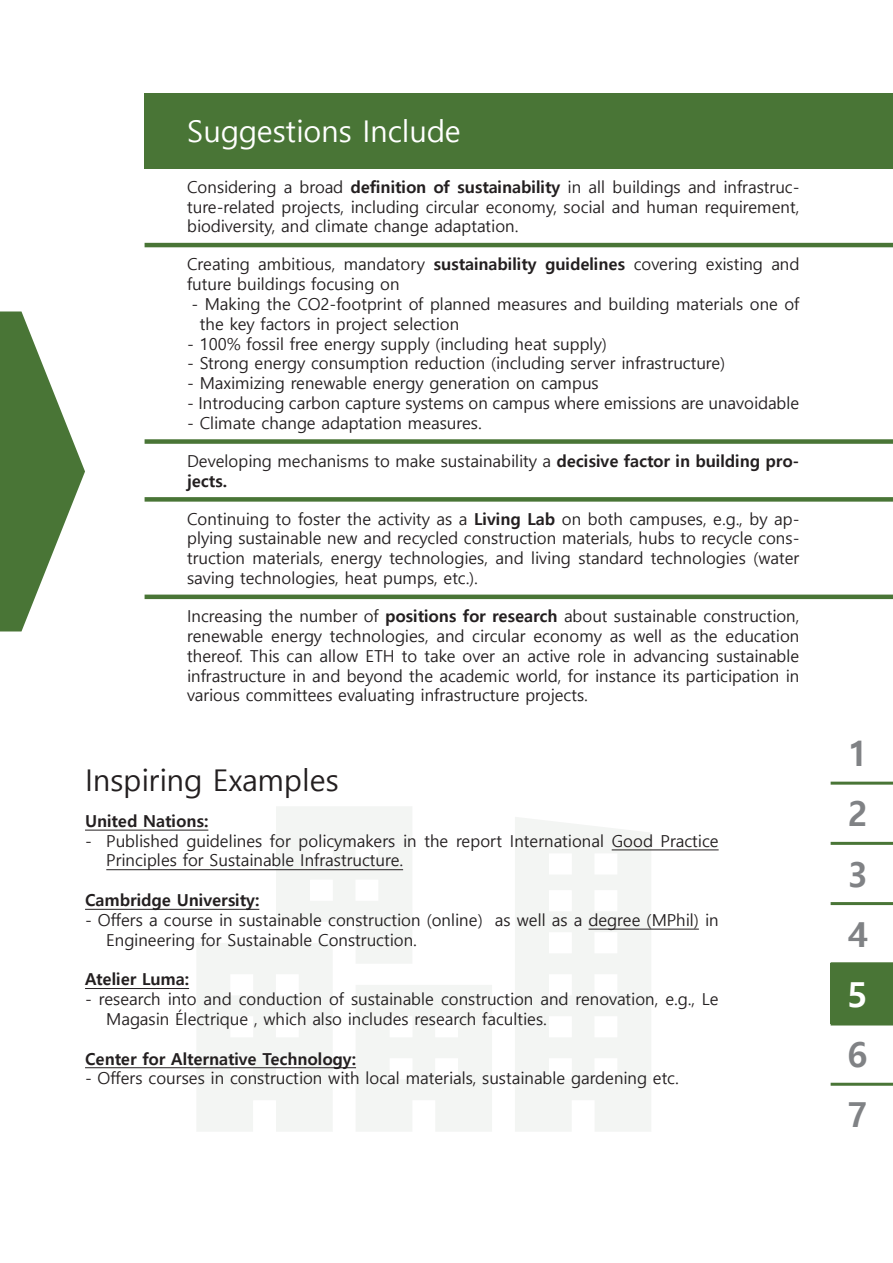
<style>
.page{position:relative;width:893px;height:1263px;background:#fff}
.page>*{position:absolute;margin:0;border:0;box-sizing:border-box;transform-origin:0 0}
.t1{font:700 34.5px "Malgun Gothic";color:#808285}
.t2{font:700 34.5px "Malgun Gothic";color:#fff}
.Header_2_B{font:30px "Malgun Gothic";color:#fff}
.Header_2_B-2{font:30px "Malgun Gothic";color:#231f20}
.t3{font:16.5px/19.8px "Malgun Gothic";color:#231f20}
.t4{font:700 16.5px "Malgun Gothic";color:#231f20}
.s1{font-weight:700}
</style>
<div class="page">
<svg style="left:515px;top:817px;width:136px;height:314px"></svg>
<svg style="left:196px;top:807px;width:296px;height:324px"></svg>
<div style="left:145px;top:94px;width:748px;height:75px;background:#497536"></div>
<hr style="left:85px;top:830px;width:123px;height:1px;background:#231f20">
<hr style="left:612px;top:849px;width:107px;height:1px;background:#231f20">
<hr style="left:106px;top:869px;width:297px;height:1px;background:#231f20">
<hr style="left:85px;top:909px;width:174px;height:1px;background:#231f20">
<hr style="left:588px;top:929px;width:111px;height:1px;background:#231f20">
<hr style="left:85px;top:988px;width:104px;height:1px;background:#231f20">
<hr style="left:85px;top:1067px;width:271px;height:1px;background:#231f20">
<hr style="left:145px;top:243px;width:748px;height:4px;background:#497536">
<div style="left:145px;top:439px;width:748px;height:5px;background:#497536"></div>
<div style="left:145px;top:497px;width:748px;height:5px;background:#497536"></div>
<hr style="left:145px;top:595px;width:748px;height:4px;background:#497536">
<div style="left:831px;top:964px;width:62px;height:60px;background:#497536"></div>
<hr style="left:831px;top:842px;width:62px;height:3px;background:#497536">
<hr style="left:831px;top:902px;width:62px;height:3px;background:#497536">
<hr style="left:831px;top:962px;width:62px;height:3px;background:#497536">
<hr style="left:831px;top:1022px;width:62px;height:3px;background:#497536">
<hr style="left:831px;top:1083px;width:62px;height:3px;background:#497536">
<hr style="left:831px;top:782px;width:62px;height:3px;background:#497536">
<svg style="left:0;top:311px;width:85px;height:320px"></svg>
<p class="Header_2_B" style="left:187px;top:114px;width:275px">Suggestions Include</p>
<p class="t3" style="left:187px;top:177px;width:614px;text-align:justify">Considering a broad <span class="s1">definition of sustainability</span> in all buildings and infrastruc&shy;ture-related projects, including circular economy, social and human requirement, biodiversity, and climate change adaptation.</p>
<p class="t3" style="left:187px;top:255px;width:614px">Creating ambitious, mandatory <span class="s1">sustainability guidelines</span> covering existing and future buildings focusing on</p>
<p class="t3" style="left:200px;top:294px;width:601px;text-indent:-9px">- Making the CO2-footprint of planned measures and building materials one of the key factors in project selection</p>
<p class="t3" style="left:187px;top:334px;width:421px">- 100% fossil free energy supply (including heat supply)</p>
<p class="t3" style="left:187px;top:354px;width:540px">- Strong energy consumption reduction (including server infrastructure)</p>
<p class="t3" style="left:187px;top:374px;width:413px">- Maximizing renewable energy generation on campus</p>
<p class="t3" style="left:187px;top:393px;width:614px">- Introducing carbon capture systems on campus where emissions are unavoidable</p>
<p class="t3" style="left:187px;top:413px;width:296px">- Climate change adaptation measures.</p>
<p class="t3" style="left:187px;top:451px;width:614px">Developing mechanisms to make sustainability a <span class="s1">decisive factor in building pro&shy;jects.</span></p>
<p class="t3" style="left:187px;top:509px;width:614px;text-align:justify">Continuing to foster the activity as a <span class="s1">Living Lab</span> on both campuses, e.g., by ap&shy;plying sustainable new and recycled construction materials, hubs to recycle cons&shy;truction materials, energy technologies, and living standard technologies (water saving technologies, heat pumps, etc.).</p>
<p class="t3" style="left:187px;top:607px;width:614px;text-align:justify">Increasing the number of <span class="s1">positions for research</span> about sustainable construction, renewable energy technologies, and circular economy as well as the education thereof. This can allow ETH to take over an active role in advancing sustainable infrastructure in and beyond the academic world, for instance its participation in various committees evaluating infrastructure projects.</p>
<p class="Header_2_B-2" style="left:85px;top:763px;width:255px">Inspiring Examples</p>
<p class="t4" style="left:85px;top:811px;width:125px">United Nations:</p>
<p class="t3" style="left:106px;top:831px;width:614px;text-indent:-21px">- Published guidelines for policymakers in the report International Good Practice<br>Principles for Sustainable Infrastructure.</p>
<p class="t4" style="left:85px;top:890px;width:176px">Cambridge University:</p>
<p class="t3" style="left:106px;top:910px;width:614px;text-indent:-21px">- Offers a course in sustainable construction (online) as well as a degree (MPhil) in<br>Engineering for Sustainable Construction.</p>
<p class="t4" style="left:85px;top:969px;width:106px">Atelier Luma:</p>
<p class="t3" style="left:106px;top:989px;width:614px;text-indent:-21px">- research into and conduction of sustainable construction and renovation, e.g., Le<br>Magasin Électrique , which also includes research faculties.</p>
<p class="t4" style="left:85px;top:1049px;width:272px">Center for Alternative Technology:</p>
<p class="t3" style="left:85px;top:1069px;width:595px">- Offers courses in construction with local materials, sustainable gardening etc.</p>
<p class="t1" style="left:848px;top:733px;width:22px">1</p>
<p class="t1" style="left:848px;top:793px;width:22px">2</p>
<p class="t1" style="left:848px;top:853px;width:22px">3</p>
<p class="t1" style="left:848px;top:914px;width:22px">4</p>
<p class="t2" style="left:848px;top:974px;width:22px">5</p>
<p class="t1" style="left:848px;top:1034px;width:22px">6</p>
<p class="t1" style="left:848px;top:1094px;width:22px">7</p>
</div>
